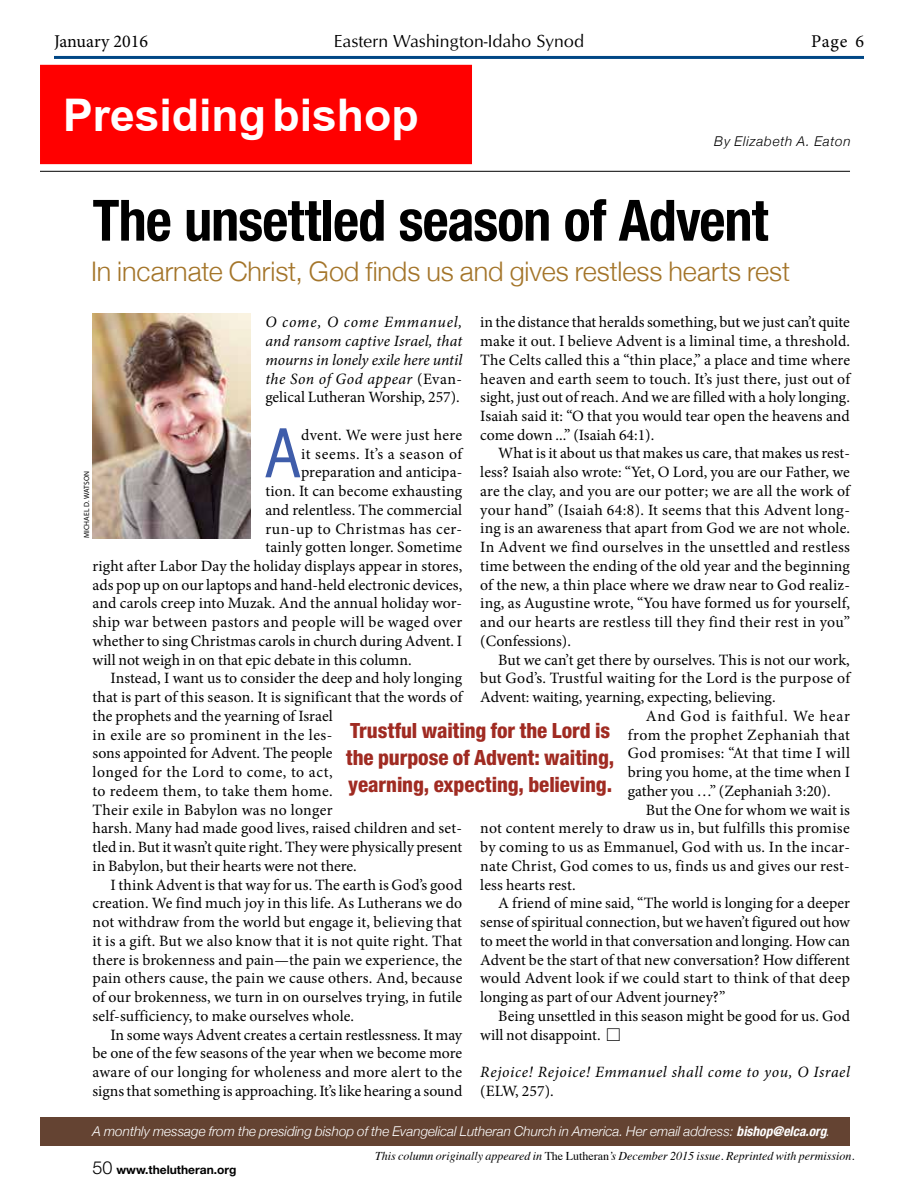
<style>
.page{position:relative;width:918px;height:1188px;background:#fff}
.page>*{position:absolute;margin:0;border:0;box-sizing:border-box;transform-origin:0 0}
.t1{font:67.2px "Helvetica CY Plain";color:#3f5daa}
.t2{font:700 condensed 57px "Helvetica Neue LT Std";letter-spacing:-.015em;color:#000}
.t3{font:300 45px "Helvetica Neue LT Std";letter-spacing:-.02em;color:#fff}
.t4{font:45px "Arial";color:#fff}
.t5{font:300 27px "Helvetica Neue";letter-spacing:-.005em;color:#a4752a}
.t6{font:800 condensed 21px/27px "Helvetica Neue LT Std";color:#a02b22}
.t7{font:18px "Optimum Roman DTC";color:#000}
.t8{font:18px "Minion Pro";color:#000}
.t9{font:15.75px/18.8px "Minion Pro";letter-spacing:.005em;color:#000;text-align:justify}
.t10{font:italic 15.75px/18.8px "Minion Pro";letter-spacing:.025em;color:#000;text-align:justify}
.t11{font:15.75px "Minion Pro";letter-spacing:.025em;color:#000}
.t12{font:15.75px "Minion Pro";letter-spacing:.035em;color:#000}
.t13{font:15.75px "Minion Pro";letter-spacing:.03em;color:#000}
.t14{font:15.75px "Minion Pro";letter-spacing:.05em;color:#000}
.t15{font:italic 300 13.5px "Helvetica Neue";color:#fff}
.t16{font:italic 300 13.5px "Helvetica Neue";letter-spacing:.06em;color:#000}
.t17{font:italic 12px "Times";color:#000}
.t18{font:700 12px "Helvetica Neue LT Std";color:#000}
.t19{font:7.5px "Myriad Pro";letter-spacing:.02em;color:#000}
.s1{font-style:normal}
.s2{font-family:"Universal Newswith Comm Pi"}
.s3{font-family:"Helvetica Neue LT Std";font-weight:700;font-stretch:condensed}
.s4{font-weight:300;font-size:18px}
</style>
<div class="page">
<div style="left:40px;top:1118px;width:809px;height:28px;background:#644332"></div>
<hr style="left:40px;top:171px;width:810px;height:1px;background:#000">
<img style="left:93px;top:314px;width:157px;height:225px">
<hr style="left:54px;top:56px;width:810px;height:3px;background:#004785">
<div style="left:40px;top:65px;width:432px;height:99px;background:#f00"></div>
<p class="t8" style="left:54px;top:29px;width:96px">January 2016</p>
<p class="t7" style="left:334px;top:30px;width:252px">Eastern Washington-Idaho Synod</p>
<p class="t8" style="left:811px;top:29px;width:54px">Page 6</p>
<h3 class="t4" style="left:63px;top:90px;width:357px">Presiding bishop</h3>
<h3 class="t3" style="left:90px;top:103px;width:312px">Presiding bishop</h3>
<p class="t16" style="left:714px;top:131px;width:138px">By Elizabeth A. Eaton</p>
<h2 class="t2" style="left:93px;top:186px;width:677px">The unsettled season of Advent</h2>
<h3 class="t5" style="left:91px;top:249px;width:701px">In incarnate Christ, God finds us and gives restless hearts rest</h3>
<p class="t10" style="left:265px;top:313px;width:198px">O come, O come Emmanuel, and ransom captive Israel, that mourns in lonely exile here until the Son of God appear <span class="s1">(Evan&shy;gelical Lutheran Worship, 257).</span></p>
<h1 class="t1" style="left:264px;top:415px;width:38px">A</h1>
<p class="t9" style="left:301px;top:425px;width:163px">dvent. We were just here</p>
<p class="t9" style="left:480px;top:313px;width:371px">in the distance that heralds something, but we just can’t quite make it out. I believe Advent is a liminal time, a threshold.<br>The Celts called this a “thin place,” a place and time where heaven and earth seem to touch. It’s just there, just out of sight, just out of reach. And we are filled with a holy longing.<br>Isaiah said it: “O that you would tear open the heavens and come down ...” (Isaiah 64:1).</p>
<p class="t9" style="left:480px;top:444px;width:371px;text-indent:18px">What is it about us that makes us care, that makes us rest&shy;less? Isaiah also wrote: “Yet, O Lord, you are our Father, we are the clay, and you are our potter; we are all the work of your hand” (Isaiah 64:8). It seems that this Advent long&shy;ing is an awareness that apart from God we are not whole.<br>In Advent we find ourselves in the unsettled and restless time between the ending of the old year and the beginning of the new, a thin place where we draw near to God realiz&shy;ing, as Augustine wrote, “You have formed us for yourself, and our hearts are restless till they find their rest in you” (Confessions).</p>
<p class="t9" style="left:498px;top:650px;width:353px">But we can’t get there by ourselves. This is not our work,</p>
<p class="t9" style="left:480px;top:669px;width:371px">but God’s. Trustful waiting for the Lord is the purpose of</p>
<p class="t9" style="left:480px;top:688px;width:297px">Advent: waiting, yearning, expecting, believing.</p>
<p class="t14" style="left:646px;top:705px;width:206px">And God is faithful. We hear</p>
<p class="t13" style="left:628px;top:724px;width:224px">from the prophet Zephaniah that</p>
<p class="t11" style="left:628px;top:743px;width:224px">God promises: “At that time I will</p>
<p class="t9" style="left:628px;top:763px;width:224px">bring you home, at the time when I</p>
<p class="t9" style="left:628px;top:782px;width:204px">gather you …” (Zephaniah 3:20).</p>
<p class="t9" style="left:646px;top:800px;width:206px">But the One for whom we wait is</p>
<p class="t9" style="left:480px;top:819px;width:371px">not content merely to draw us in, but fulfills this promise</p>
<p class="t9" style="left:480px;top:838px;width:371px">by coming to us as Emmanuel, God with us. In the incar-</p>
<p class="t9" style="left:480px;top:857px;width:371px">nate Christ, God comes to us, finds us and gives our rest-</p>
<p class="t9" style="left:480px;top:875px;width:97px">less hearts rest.</p>
<p class="t9" style="left:498px;top:894px;width:353px">A friend of mine said, “The world is longing for a deeper</p>
<p class="t9" style="left:480px;top:913px;width:371px">sense of spiritual connection, but we haven’t figured out how</p>
<p class="t9" style="left:480px;top:931px;width:371px">to meet the world in that conversation and longing. How can</p>
<p class="t9" style="left:480px;top:950px;width:371px">Advent be the start of that new conversation? How different</p>
<p class="t9" style="left:480px;top:969px;width:371px">would Advent look if we could start to think of that deep</p>
<p class="t9" style="left:480px;top:988px;width:247px">longing as part of our Advent journey?”</p>
<p class="t9" style="left:498px;top:1006px;width:353px">Being unsettled in this season might be good for us. God</p>
<p class="t9" style="left:480px;top:1025px;width:142px">will not disappoint. <span class="s2">M</span></p>
<p class="t10" style="left:480px;top:1063px;width:371px">Rejoice! Rejoice! Emmanuel shall come to you, O Israel</p>
<p class="t9" style="left:480px;top:1081px;width:75px">(ELW, 257).</p>
<p class="t12" style="left:301px;top:443px;width:163px">it seems. It’s a season of</p>
<p class="t9" style="left:301px;top:463px;width:163px">preparation and anticipa-</p>
<p class="t9" style="left:265px;top:482px;width:198px">tion. It can become exhausting</p>
<p class="t9" style="left:265px;top:500px;width:198px">and relentless. The commercial</p>
<p class="t12" style="left:265px;top:518px;width:198px">run-up to Christmas has cer-</p>
<p class="t9" style="left:265px;top:538px;width:198px">tainly gotten longer. Sometime</p>
<p class="t9" style="left:93px;top:557px;width:371px">right after Labor Day the holiday displays appear in stores,</p>
<p class="t9" style="left:93px;top:575px;width:371px">ads pop up on our laptops and hand-held electronic devices,</p>
<p class="t9" style="left:93px;top:594px;width:371px">and carols creep into Muzak. And the annual holiday wor-</p>
<p class="t11" style="left:93px;top:612px;width:371px">ship war between pastors and people will be waged over</p>
<p class="t9" style="left:93px;top:632px;width:371px">whether to sing Christmas carols in church during Advent. I</p>
<p class="t9" style="left:93px;top:650px;width:321px">will not weigh in on that epic debate in this column.</p>
<p class="t9" style="left:111px;top:669px;width:353px">Instead, I want us to consider the deep and holy longing</p>
<p class="t9" style="left:93px;top:688px;width:371px">that is part of this season. It is significant that the words of</p>
<p class="t9" style="left:93px;top:707px;width:242px">the prophets and the yearning of Israel</p>
<p class="t12" style="left:93px;top:724px;width:242px">in exile are so prominent in the les-</p>
<p class="t9" style="left:93px;top:744px;width:242px">sons appointed for Advent. The people</p>
<p class="t13" style="left:93px;top:762px;width:242px">longed for the Lord to come, to act,</p>
<p class="t11" style="left:93px;top:780px;width:242px">to redeem them, to take them home.</p>
<p class="t9" style="left:93px;top:800px;width:242px">Their exile in Babylon was no longer</p>
<p class="t9" style="left:93px;top:819px;width:371px">harsh. Many had made good lives, raised children and set-</p>
<p class="t9" style="left:93px;top:838px;width:371px">tled in. But it wasn’t quite right. They were physically present</p>
<p class="t9" style="left:93px;top:857px;width:266px">in Babylon, but their hearts were not there.</p>
<p class="t9" style="left:111px;top:875px;width:353px">I think Advent is that way for us. The earth is God’s good</p>
<p class="t9" style="left:93px;top:894px;width:371px">creation. We find much joy in this life. As Lutherans we do</p>
<p class="t9" style="left:93px;top:913px;width:371px">not withdraw from the world but engage it, believing that</p>
<p class="t9" style="left:93px;top:932px;width:371px">it is a gift. But we also know that it is not quite right. That</p>
<p class="t9" style="left:93px;top:950px;width:371px">there is brokenness and pain—the pain we experience, the</p>
<p class="t9" style="left:93px;top:969px;width:371px">pain others cause, the pain we cause others. And, because</p>
<p class="t9" style="left:93px;top:988px;width:371px">of our brokenness, we turn in on ourselves trying, in futile</p>
<p class="t9" style="left:93px;top:1006px;width:263px">self-sufficiency, to make ourselves whole.</p>
<p class="t9" style="left:111px;top:1025px;width:353px">In some ways Advent creates a certain restlessness. It may</p>
<p class="t9" style="left:93px;top:1044px;width:371px">be one of the few seasons of the year when we become more</p>
<p class="t9" style="left:93px;top:1063px;width:371px">aware of our longing for wholeness and more alert to the</p>
<p class="t9" style="left:93px;top:1081px;width:371px">signs that something is approaching. It’s like hearing a sound</p>
<p class="t19" style="left:82px;top:538px;width:69px;rotate:-90deg">MICHAEL D. WATSON</p>
<h3 class="t6" style="left:346px;top:717px;width:270px">Trustful waiting for the Lord is the purpose of Advent: waiting, yearning, expecting, believing.</h3>
<p class="t15" style="left:93px;top:1120px;width:739px">A monthly message from the presiding bishop of the Evangelical Lutheran Church in America. Her email address: <span class="s3">bishop@elca.org</span>.</p>
<p class="t18" style="left:93px;top:1162px;width:146px"><span class="s4">50</span> www.thelutheran.org</p>
<p class="t17" style="left:375px;top:1146px;width:481px">This column originally appeared in <span class="s1">The Lutheran</span>’s December 2015 issue. Reprinted with permission.</p>
</div>
